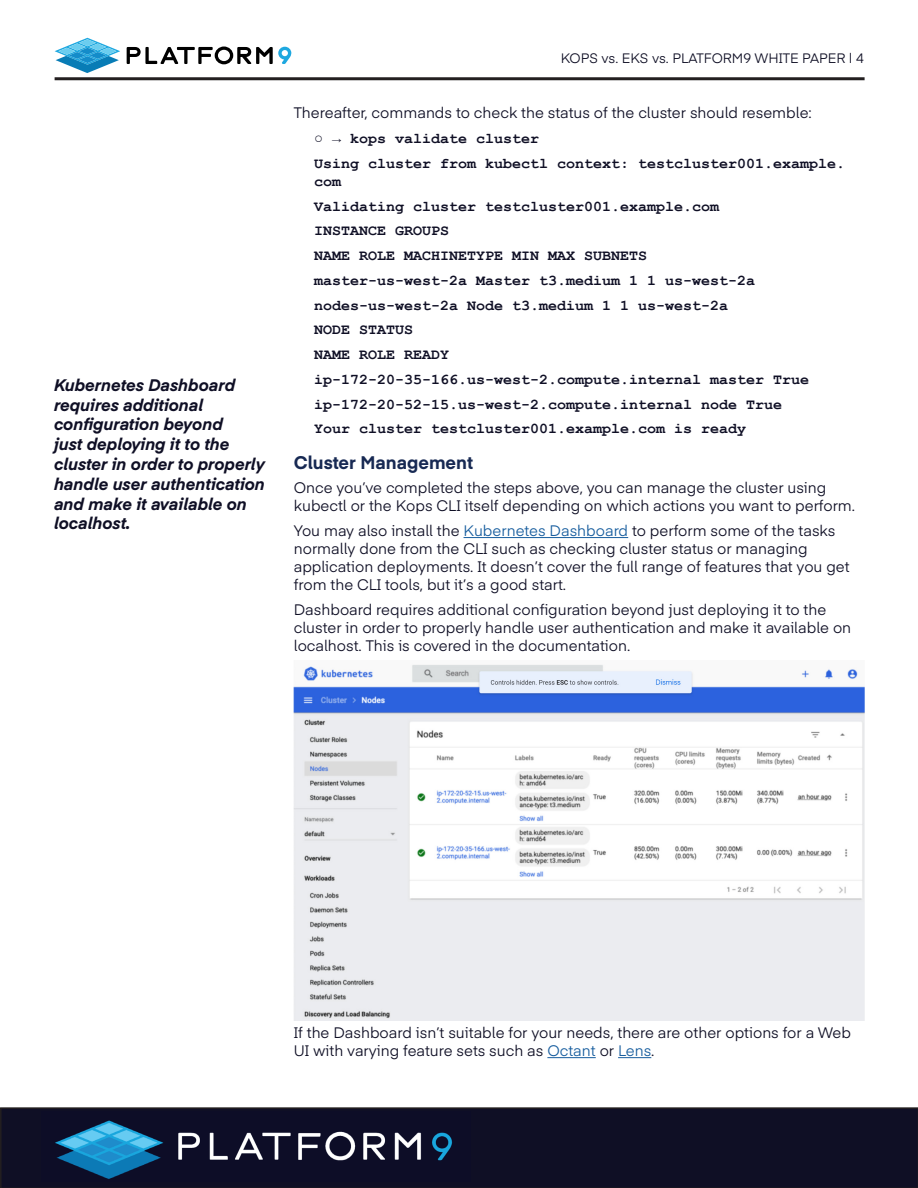
<style>
.page{position:relative;width:918px;height:1188px;background:#fff}
.page>*{position:absolute;margin:0;border:0;box-sizing:border-box;transform-origin:0 0}
.Heading_3{font:700 18px "Eina 04";color:#172953}
.quote{font:italic 700 16.5px/19.8px "Eina 04";color:#0f0f25}
.copy{font:15px/18px "Eina 04";color:#0f0f25}
.code_body{font:700 15px/18px "Courier New";color:#0f0f25}
.copy-2{font:13.5px "Eina 04";color:#0f0f25}
.s1{color:#175d9e}
</style>
<div class="page">
<div style="left:0;top:1107px;width:918px;height:81px;background:#0f0f25"></div>
<img style="left:42px;top:1111px;width:428px;height:71px">
<hr style="left:55px;top:77px;width:810px;height:3px;background:#231f20">
<svg style="left:127px;top:47px;width:164px;height:17px"></svg>
<svg style="left:55px;top:38px;width:65px;height:35px"></svg>
<hr style="left:464px;top:537px;width:164px;height:1px;background:#175d9e">
<hr style="left:547px;top:1057px;width:49px;height:1px;background:#175d9e">
<hr style="left:618px;top:1057px;width:33px;height:1px;background:#175d9e">
<img style="left:294px;top:665px;width:570px;height:355px">
<p class="quote" style="left:54px;top:374px;width:212px">Kubernetes Dashboard requires additional configuration beyond<br>just deploying it to the cluster in order to properly handle user authentication and make it available on localhost.</p>
<p class="copy-2" style="left:561px;top:48px;width:305px">KOPS vs. EKS vs. PLATFORM9 WHITE PAPER | 4</p>
<p class="copy" style="left:294px;top:103px;width:520px">Thereafter, commands to check the status of the cluster should resemble:</p>
<p class="code_body" style="left:314px;top:129px;width:227px">○ → kops validate cluster</p>
<p class="code_body" style="left:314px;top:154px;width:533px">Using cluster from kubectl context: testcluster001.example. com</p>
<p class="code_body" style="left:314px;top:197px;width:407px">Validating cluster testcluster001.example.com</p>
<p class="code_body" style="left:314px;top:221px;width:136px">INSTANCE GROUPS</p>
<p class="code_body" style="left:314px;top:246px;width:335px">NAME ROLE MACHINETYPE MIN MAX SUBNETS</p>
<p class="code_body" style="left:314px;top:271px;width:443px">master-us-west-2a Master t3.medium 1 1 us-west-2a</p>
<p class="code_body" style="left:314px;top:296px;width:416px">nodes-us-west-2a Node t3.medium 1 1 us-west-2a</p>
<p class="code_body" style="left:314px;top:320px;width:100px">NODE STATUS</p>
<p class="code_body" style="left:314px;top:345px;width:136px">NAME ROLE READY</p>
<p class="code_body" style="left:314px;top:370px;width:497px">ip-172-20-35-166.us-west-2.compute.internal master True</p>
<p class="code_body" style="left:314px;top:395px;width:470px">ip-172-20-52-15.us-west-2.compute.internal node True</p>
<p class="code_body" style="left:314px;top:419px;width:434px">Your cluster testcluster001.example.com is ready</p>
<p class="Heading_3" style="left:294px;top:449px;width:181px">Cluster Management</p>
<p class="copy" style="left:294px;top:478px;width:563px">Once you’ve completed the steps above, you can manage the cluster using kubectl or the Kops CLI itself depending on which actions you want to perform.</p>
<p class="copy" style="left:294px;top:521px;width:557px">You may also install the <span class="s1">Kubernetes Dashboard</span> to perform some of the tasks normally done from the CLI such as checking cluster status or managing application deployments. It doesn’t cover the full range of features that you get from the CLI tools, but it’s a good start.</p>
<p class="copy" style="left:294px;top:599px;width:559px">Dashboard requires additional configuration beyond just deploying it to the cluster in order to properly handle user authentication and make it available on localhost. This is covered in the documentation.</p>
<p class="copy" style="left:294px;top:1023px;width:559px">If the Dashboard isn’t suitable for your needs, there are other options for a Web<br>UI with varying feature sets such as <span class="s1">Octant</span> or <span class="s1">Lens</span>.</p>
</div>
